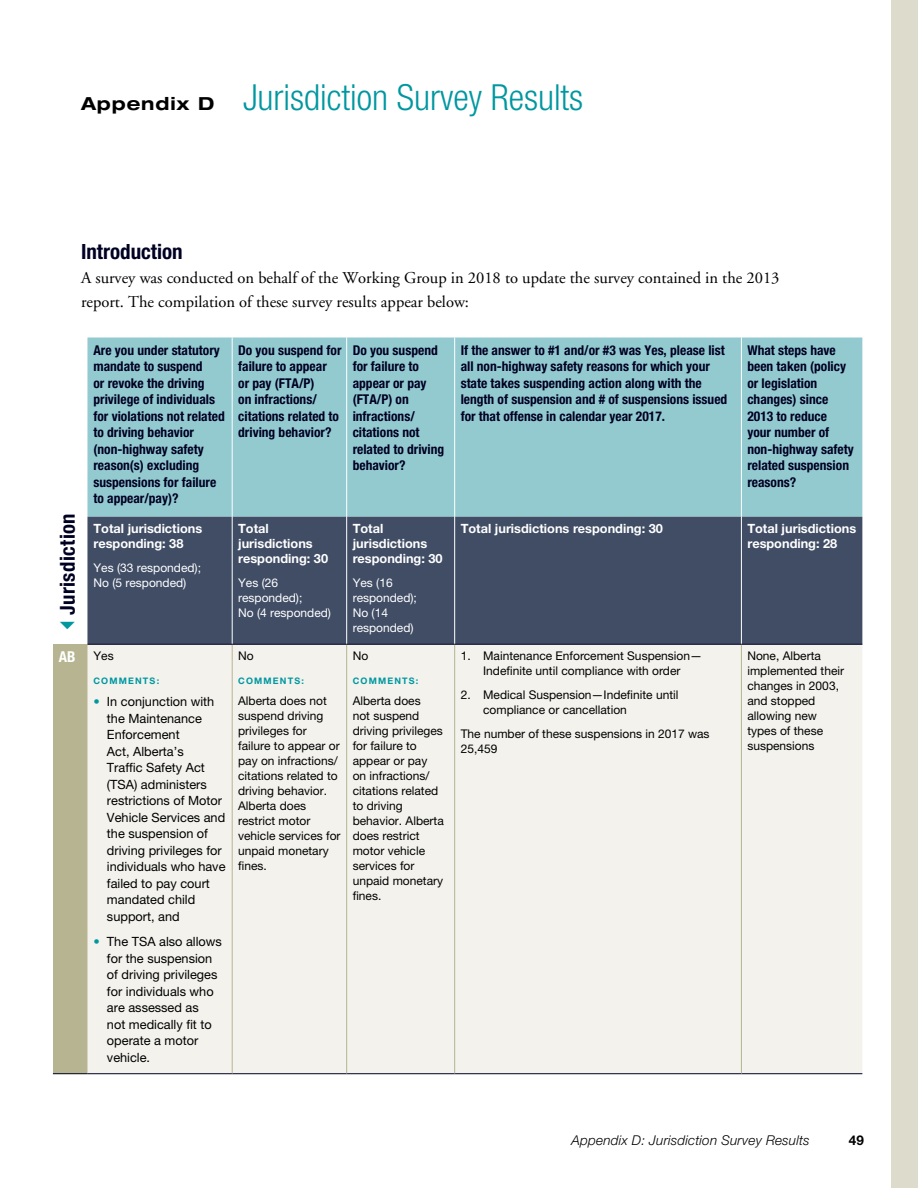
<style>
.page{position:relative;width:918px;height:1188px;background:#fff}
.page>*{position:absolute;margin:0;border:0;box-sizing:border-box;transform-origin:0 0}
.t1{font:300 condensed 36px "Helvetica Neue";color:#0097a0}
.t2{font:700 condensed 21px "Helvetica Neue";color:#002}
.t3{font:700 condensed 20.7px "Helvetica Neue";letter-spacing:.02em;color:#002}
.t4{font:16.5px/24px "Adobe Garamond";color:#000}
.t5{font:700 condensed 13.5px/16.5px "Helvetica Neue";color:#002}
.t6{font:italic 300 13.5px "Helvetica Neue";letter-spacing:.015em;color:#000}
.t7{font:700 13.5px "Helvetica Neue";color:#000}
.t8{font:12.75px/16.5px "Helvetica Neue";color:#000}
.t9{font:700 12.75px/15.3px "Helvetica Neue";color:#fff}
.t10{font:12px/15px "Helvetica Neue";color:#000}
.t11{font:12px/15px "Helvetica Neue";color:#fff}
.t12{font:700 9px "Helvetica Neue";letter-spacing:.13em;color:#0097a0}
.s1{font-weight:700;font-stretch:expanded;font-size:18px;color:#000}
.s2{font-weight:700;font-stretch:condensed;font-size:15px;color:#fff}
.s3{color:#0097a0}
</style>
<div class="page">
<div style="left:87px;top:338px;width:775px;height:179px;background:#92cad0"></div>
<div style="left:87px;top:517px;width:775px;height:127px;background:#404d65"></div>
<div style="left:53px;top:644px;width:34px;height:430px;background:#b6b491"></div>
<div style="left:87px;top:645px;width:775px;height:428px;background:#f3f2ed"></div>
<hr style="left:53px;top:1073px;width:34px;height:1px;background:#002">
<hr style="left:87px;top:1073px;width:145px;height:1px;background:#002">
<hr style="left:232px;top:1073px;width:115px;height:1px;background:#002">
<hr style="left:347px;top:1073px;width:108px;height:1px;background:#002">
<hr style="left:455px;top:1073px;width:286px;height:1px;background:#002">
<hr style="left:741px;top:1073px;width:121px;height:1px;background:#002">
<hr style="left:232px;top:645px;width:1px;height:428px;background:#b6b491">
<hr style="left:346px;top:645px;width:1px;height:428px;background:#b6b491">
<hr style="left:454px;top:645px;width:1px;height:428px;background:#b6b491">
<hr style="left:741px;top:645px;width:1px;height:428px;background:#b6b491">
<hr style="left:232px;top:517px;width:1px;height:127px;background:#fff">
<hr style="left:346px;top:517px;width:1px;height:127px;background:#fff">
<hr style="left:454px;top:517px;width:1px;height:127px;background:#fff">
<hr style="left:741px;top:517px;width:1px;height:127px;background:#fff">
<hr style="left:87px;top:644px;width:145px;height:1px;background:#002">
<hr style="left:232px;top:644px;width:115px;height:1px;background:#002">
<hr style="left:347px;top:644px;width:108px;height:1px;background:#002">
<hr style="left:455px;top:644px;width:286px;height:1px;background:#002">
<hr style="left:741px;top:644px;width:121px;height:1px;background:#002">
<hr style="left:232px;top:338px;width:1px;height:179px;background:#fff">
<hr style="left:346px;top:338px;width:1px;height:179px;background:#fff">
<hr style="left:454px;top:338px;width:1px;height:179px;background:#fff">
<hr style="left:741px;top:338px;width:1px;height:179px;background:#fff">
<div style="left:891px;top:0;width:27px;height:1188px;background:#dddbcb"></div>
<h1 class="t1" style="left:81px;top:76px;width:504px"><span class="s1">Appendix D</span> Jurisdiction Survey Results</h1>
<h2 class="t2" style="left:81px;top:239px;width:103px">Introduction</h2>
<p class="t4" style="left:81px;top:266px;width:700px">A survey was conducted on behalf of the Working Group in 2018 to update the survey contained in the 2013 report. The compilation of these survey results appear below:</p>
<h3 class="t3" style="left:55px;top:615px;width:103px;rotate:-90deg">Jurisdiction</h3>
<p class="t5" style="left:93px;top:342px;width:133px">Are you under statutory mandate to suspend<br>or revoke the driving privilege of individuals for violations not related to driving behavior (non-highway safety reason(s) excluding suspensions for failure to appear/pay)?</p>
<p class="t5" style="left:238px;top:341px;width:105px">Do you suspend for failure to appear<br>or pay (FTA/P)<br>on infractions/ citations related to driving behavior?</p>
<p class="t5" style="left:353px;top:341px;width:93px">Do you suspend for failure to appear or pay (FTA/P) on infractions/ citations not related to driving behavior?</p>
<p class="t5" style="left:461px;top:341px;width:268px">If the answer to #1 and/or #3 was Yes, please list all non-highway safety reasons for which your state takes suspending action along with the length of suspension and # of suspensions issued for that offense in calendar year 2017.</p>
<p class="t5" style="left:747px;top:341px;width:108px">What steps have been taken (policy or legislation changes) since<br>2013 to reduce your number of non-highway safety related suspension reasons?</p>
<p class="t9" style="left:93px;top:520px;width:110px">Total jurisdictions responding: 38</p>
<p class="t11" style="left:93px;top:560px;width:109px">Yes (33 responded);<br>No (5 responded)</p>
<p class="t9" style="left:238px;top:520px;width:91px">Total jurisdictions responding: 30</p>
<p class="t11" style="left:238px;top:575px;width:94px">Yes (26 responded);<br>No (4 responded)</p>
<p class="t9" style="left:353px;top:520px;width:91px">Total jurisdictions responding: 30</p>
<p class="t11" style="left:353px;top:575px;width:66px">Yes (16 responded);<br>No (14 responded)</p>
<p class="t9" style="left:461px;top:520px;width:204px">Total jurisdictions responding: 30</p>
<p class="t9" style="left:747px;top:520px;width:110px">Total jurisdictions responding: 28</p>
<p class="t10" style="left:59px;top:648px;width:56px"><span class="s2">AB</span> Yes</p>
<p class="t12" style="left:93px;top:675px;width:67px">COMMENTS:</p>
<p class="t8" style="left:107px;top:693px;width:120px;text-indent:-14px"><span class="s3">•</span> In conjunction with the Maintenance<br>Enforcement<br>Act, Alberta’s<br>Traffic Safety Act (TSA) administers restrictions of Motor<br>Vehicle Services and the suspension of driving privileges for individuals who have failed to pay court mandated child support, and</p>
<p class="t8" style="left:107px;top:933px;width:116px;text-indent:-14px"><span class="s3">•</span> The TSA also allows for the suspension of driving privileges for individuals who are assessed as<br>not medically fit to operate a motor vehicle.</p>
<p class="t10" style="left:238px;top:648px;width:17px">No</p>
<p class="t12" style="left:238px;top:675px;width:67px">COMMENTS:</p>
<p class="t10" style="left:238px;top:693px;width:104px">Alberta does not suspend driving privileges for failure to appear or pay on infractions/ citations related to driving behavior.<br>Alberta does restrict motor vehicle services for unpaid monetary fines.</p>
<p class="t10" style="left:353px;top:648px;width:17px">No</p>
<p class="t12" style="left:353px;top:675px;width:67px">COMMENTS:</p>
<p class="t10" style="left:353px;top:693px;width:93px">Alberta does<br>not suspend driving privileges for failure to appear or pay on infractions/ citations related to driving behavior. Alberta does restrict motor vehicle services for unpaid monetary fines.</p>
<p class="t10" style="left:461px;top:648px;width:243px;text-align:center">1. Maintenance Enforcement Suspension—<br>Indefinite until compliance with order</p>
<p class="t10" style="left:483px;top:687px;width:197px;text-indent:-22px">2. Medical Suspension—Indefinite until compliance or cancellation</p>
<p class="t10" style="left:461px;top:726px;width:250px">The number of these suspensions in 2017 was<br>25,459</p>
<p class="t10" style="left:747px;top:648px;width:98px">None, Alberta implemented their changes in 2003, and stopped allowing new types of these suspensions</p>
<p class="t6" style="left:572px;top:1132px;width:240px">Appendix D: Jurisdiction Survey Results</p>
<p class="t7" style="left:849px;top:1132px;width:17px">49</p>
</div>
